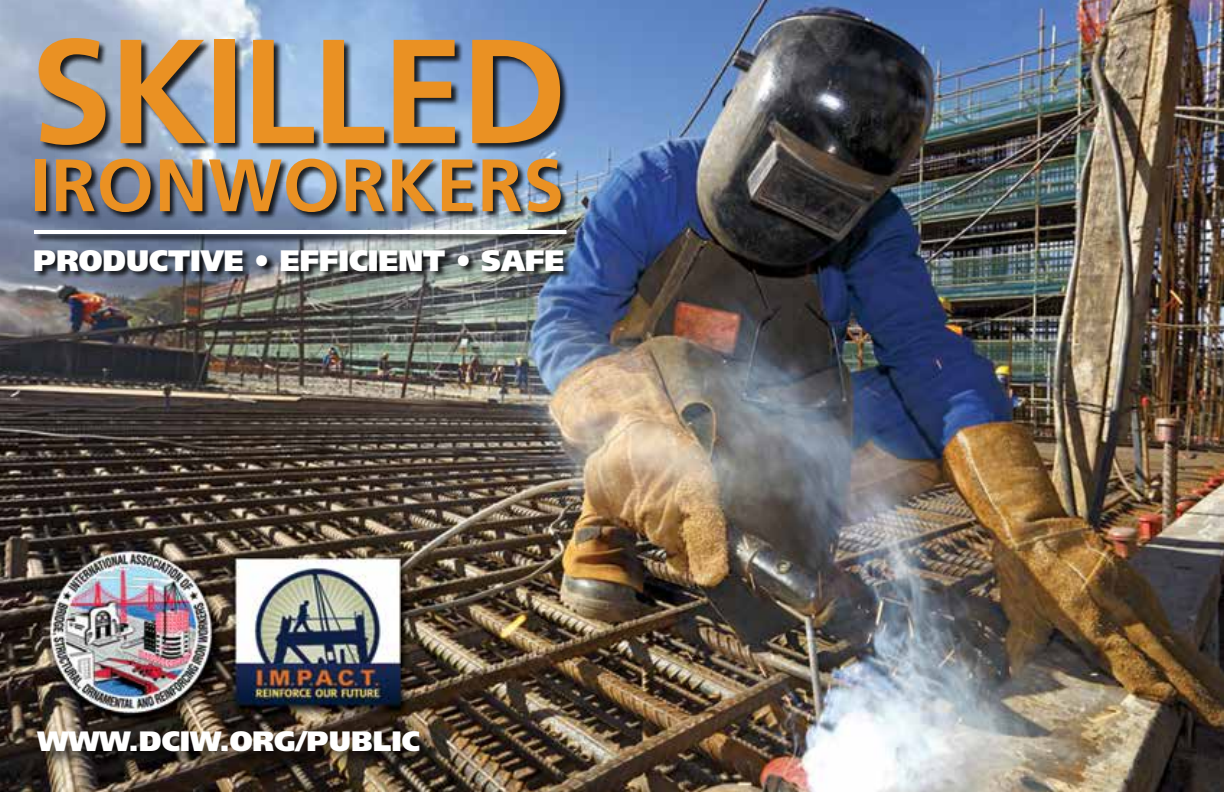
<style>
.page{position:relative;width:1224px;height:792px;background:#fff}
.page>*{position:absolute;margin:0;border:0;box-sizing:border-box;transform-origin:0 0}
.t1{font:700 148px "Frutiger";letter-spacing:-.025em;color:#ea9123}
.t2{font:700 74px "Frutiger";letter-spacing:.005em;color:#ea9123}
.t3{font:900 29.6px "Frutiger";color:#fff}
.t4{font:900 28px "Frutiger";color:#fff}
</style>
<div class="page">
<img style="left:0;top:0;width:1224px;height:792px">
<div style="left:35px;top:39px;width:534px;height:182px;background:#000;opacity:.85"></div>
<div style="left:34px;top:249px;width:539px;height:31px;background:#000;opacity:.85"></div>
<div style="left:37px;top:730px;width:401px;height:39px;background:#000;opacity:.75"></div>
<div style="left:34px;top:230px;width:541px;height:13px;background:#000;opacity:.85"></div>
<hr style="left:34px;top:230px;width:532px;height:4px;background:#fff">
<h1 class="t1" style="left:30px;top:5px;width:539px">SKILLED</h1>
<h2 class="t2" style="left:30px;top:142px;width:536px">IRONWORKERS</h2>
<p class="t3" style="left:33px;top:242px;width:533px">PRODUCTIVE • EFFICIENT • SAFE</p>
<p class="t4" style="left:37px;top:724px;width:384px">WWW.DCIW.ORG/PUBLIC</p>
</div>
